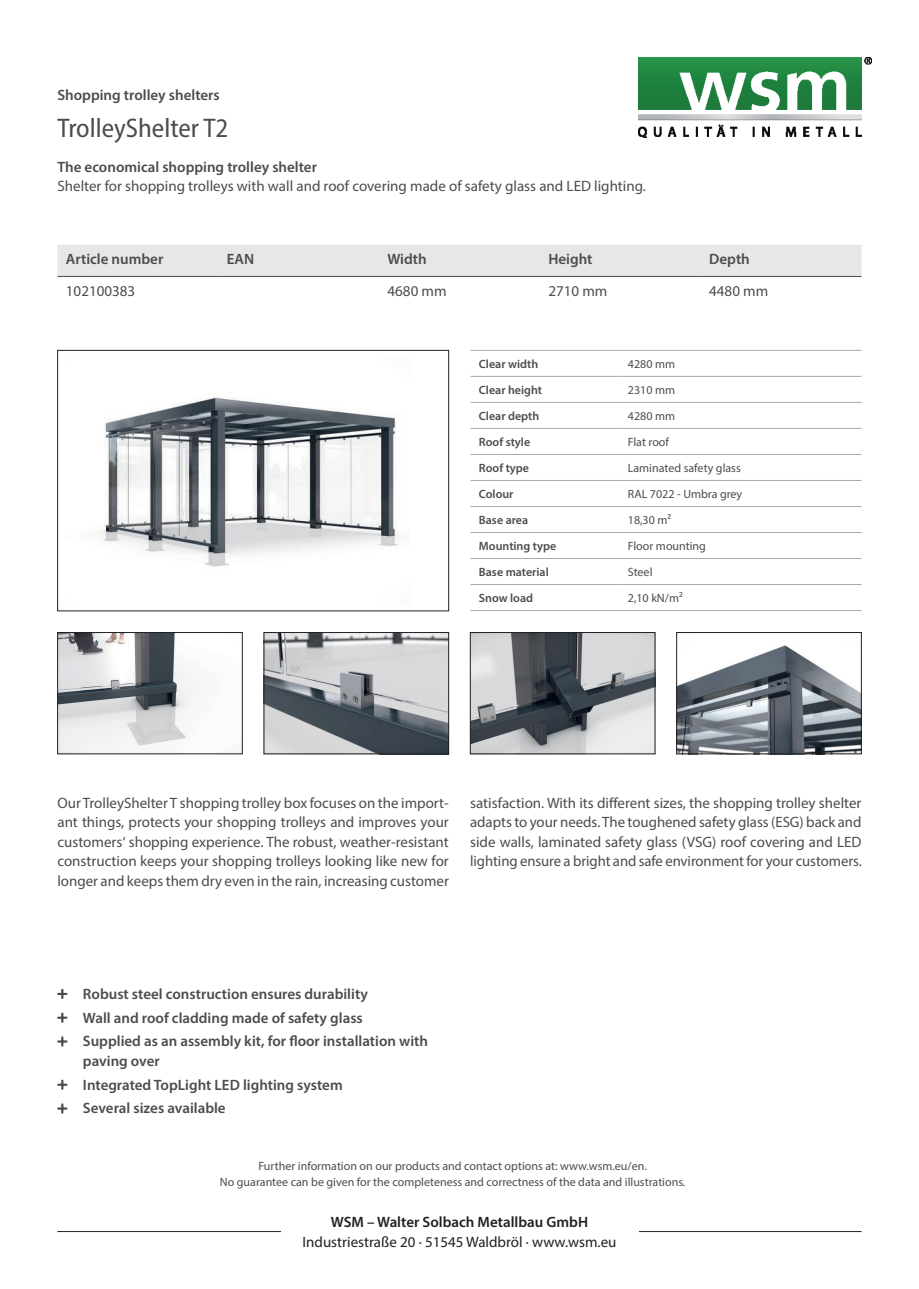
<style>
.page{position:relative;width:919px;height:1289px;background:#fff}
.page>*{position:absolute;margin:0;border:0;box-sizing:border-box;transform-origin:0 0}
.t1{font:semi-condensed 27px "Myriad Pro";color:#4b4c4d}
.t2{font:15px/19.5px "Myriad Pro";color:#4b4c4d;text-align:justify}
.t3{font:600 15px/19.5px "Myriad Pro";color:#4b4c4d}
.t4{font:15px "Myriad Pro";color:#231f20}
.t5{font:600 15px "Myriad Pro";color:#231f20}
.t6{font:12px/16.5px "Myriad Pro";color:#4b4c4d;text-align:center}
.t7{font:600 12px "Myriad Pro";color:#4b4c4d}
</style>
<div class="page">
<hr style="left:470px;top:350px;width:149px;height:1px;background:#a8a9ad">
<hr style="left:619px;top:350px;width:242px;height:1px;background:#a8a9ad">
<hr style="left:470px;top:376px;width:149px;height:1px;background:#a8a9ad">
<hr style="left:619px;top:376px;width:242px;height:1px;background:#a8a9ad">
<hr style="left:470px;top:402px;width:149px;height:1px;background:#a8a9ad">
<hr style="left:619px;top:402px;width:242px;height:1px;background:#a8a9ad">
<hr style="left:470px;top:428px;width:149px;height:1px;background:#a8a9ad">
<hr style="left:619px;top:428px;width:242px;height:1px;background:#a8a9ad">
<hr style="left:470px;top:454px;width:149px;height:1px;background:#a8a9ad">
<hr style="left:619px;top:454px;width:242px;height:1px;background:#a8a9ad">
<hr style="left:470px;top:480px;width:149px;height:1px;background:#a8a9ad">
<hr style="left:619px;top:480px;width:242px;height:1px;background:#a8a9ad">
<hr style="left:470px;top:506px;width:149px;height:1px;background:#a8a9ad">
<hr style="left:619px;top:506px;width:242px;height:1px;background:#a8a9ad">
<hr style="left:470px;top:532px;width:149px;height:1px;background:#a8a9ad">
<hr style="left:619px;top:532px;width:242px;height:1px;background:#a8a9ad">
<hr style="left:470px;top:558px;width:149px;height:1px;background:#a8a9ad">
<hr style="left:619px;top:558px;width:242px;height:1px;background:#a8a9ad">
<hr style="left:470px;top:584px;width:149px;height:1px;background:#a8a9ad">
<hr style="left:619px;top:584px;width:242px;height:1px;background:#a8a9ad">
<hr style="left:470px;top:610px;width:149px;height:1px;background:#a8a9ad">
<hr style="left:619px;top:610px;width:242px;height:1px;background:#a8a9ad">
<img style="left:93px;top:397px;width:309px;height:170px">
<div style="left:57px;top:350px;width:392px;height:261px;border:1px solid #231f20"></div>
<img style="left:59px;top:634px;width:137px;height:118px">
<div style="left:57px;top:632px;width:185px;height:122px;border:1px solid #231f20"></div>
<img style="left:266px;top:634px;width:181px;height:118px">
<div style="left:264px;top:632px;width:185px;height:122px;border:1px solid #231f20"></div>
<img style="left:678px;top:645px;width:181px;height:107px">
<div style="left:676px;top:632px;width:185px;height:122px;border:1px solid #231f20"></div>
<img style="left:472px;top:634px;width:181px;height:118px">
<div style="left:470px;top:632px;width:185px;height:122px;border:1px solid #231f20"></div>
<div style="left:57px;top:245px;width:804px;height:31px;background:#e6e7e9"></div>
<hr style="left:57px;top:276px;width:161px;height:1px;background:#4b4c4d">
<hr style="left:218px;top:276px;width:161px;height:1px;background:#4b4c4d">
<hr style="left:379px;top:276px;width:161px;height:1px;background:#4b4c4d">
<hr style="left:540px;top:276px;width:160px;height:1px;background:#4b4c4d">
<hr style="left:700px;top:276px;width:161px;height:1px;background:#4b4c4d">
<hr style="left:57px;top:1231px;width:804px;height:1px;background:#231f20">
<img style="left:638px;top:57px;width:233px;height:80px">
<div style="left:281px;top:1215px;width:357px;height:31px;background:#fff"></div>
<p class="t3" style="left:57px;top:85px;width:164px">Shopping trolley shelters</p>
<p class="t1" style="left:57px;top:111px;width:172px">TrolleyShelter T2</p>
<p class="t3" style="left:57px;top:157px;width:261px">The economical shopping trolley shelter</p>
<p class="t2" style="left:57px;top:176px;width:590px">Shelter for shopping trolleys with wall and roof covering made of safety glass and LED lighting.</p>
<p class="t3" style="left:66px;top:249px;width:99px">Article number</p>
<p class="t3" style="left:227px;top:249px;width:29px">EAN</p>
<p class="t3" style="left:387px;top:249px;width:41px">Width</p>
<p class="t3" style="left:548px;top:249px;width:46px">Height</p>
<p class="t3" style="left:709px;top:249px;width:42px">Depth</p>
<p class="t2" style="left:66px;top:281px;width:71px">102100383</p>
<p class="t2" style="left:387px;top:281px;width:60px">4680 mm</p>
<p class="t2" style="left:548px;top:281px;width:60px">2710 mm</p>
<p class="t2" style="left:709px;top:281px;width:60px">4480 mm</p>
<p class="t7" style="left:479px;top:356px;width:61px">Clear width</p>
<p class="t6" style="left:627px;top:355px;width:49px">4280 mm</p>
<p class="t7" style="left:479px;top:382px;width:65px">Clear height</p>
<p class="t6" style="left:627px;top:381px;width:49px">2310 mm</p>
<p class="t7" style="left:479px;top:408px;width:62px">Clear depth</p>
<p class="t6" style="left:627px;top:407px;width:49px">4280 mm</p>
<p class="t7" style="left:479px;top:434px;width:53px">Roof style</p>
<p class="t6" style="left:627px;top:433px;width:43px">Flat roof</p>
<p class="t7" style="left:479px;top:460px;width:52px">Roof type</p>
<p class="t6" style="left:627px;top:459px;width:114px">Laminated safety glass</p>
<p class="t7" style="left:479px;top:486px;width:36px">Colour</p>
<p class="t6" style="left:627px;top:485px;width:116px">RAL 7022 - Umbra grey</p>
<p class="t7" style="left:479px;top:512px;width:51px">Base area</p>
<p class="t6" style="left:627px;top:511px;width:45px">18,30 m²</p>
<p class="t7" style="left:479px;top:538px;width:79px">Mounting type</p>
<p class="t6" style="left:627px;top:537px;width:80px">Floor mounting</p>
<p class="t7" style="left:479px;top:564px;width:71px">Base material</p>
<p class="t6" style="left:627px;top:563px;width:26px">Steel</p>
<p class="t7" style="left:479px;top:590px;width:56px">Snow load</p>
<p class="t6" style="left:627px;top:589px;width:56px">2,10 kN/m²</p>
<p class="t2" style="left:57px;top:792px;width:393px">Our TrolleyShelter T shopping trolley box focuses on the import&shy;ant things, protects your shopping trolleys and improves your customers‘ shopping experience. The robust, weather-resistant construction keeps your shopping trolleys looking like new for longer and keeps them dry even in the rain, increasing customer</p>
<p class="t2" style="left:470px;top:792px;width:393px">satisfaction. With its different sizes, the shopping trolley shelter adapts to your needs. The toughened safety glass (ESG) back and side walls, laminated safety glass (VSG) roof covering and LED lighting ensure a bright and safe environment for your customers.</p>
<p class="t3" style="left:83px;top:983px;width:286px">Robust steel construction ensures durability</p>
<p class="t3" style="left:83px;top:1007px;width:281px">Wall and roof cladding made of safety glass</p>
<p class="t3" style="left:83px;top:1031px;width:346px">Supplied as an assembly kit, for floor installation with paving over</p>
<p class="t3" style="left:83px;top:1074px;width:261px">Integrated TopLight LED lighting system</p>
<p class="t3" style="left:83px;top:1098px;width:144px">Several sizes available</p>
<p class="t6" style="left:220px;top:1157px;width:467px">Further information on our products and contact options at: www.wsm.eu/en.<br>No guarantee can be given for the completeness and correctness of the data and illustrations.</p>
<p class="t5" style="left:331px;top:1212px;width:259px">WSM – Walter Solbach Metallbau GmbH</p>
<p class="t4" style="left:302px;top:1232px;width:315px">Industriestraße 20 · 51545 Waldbröl · www.wsm.eu</p>
</div>
